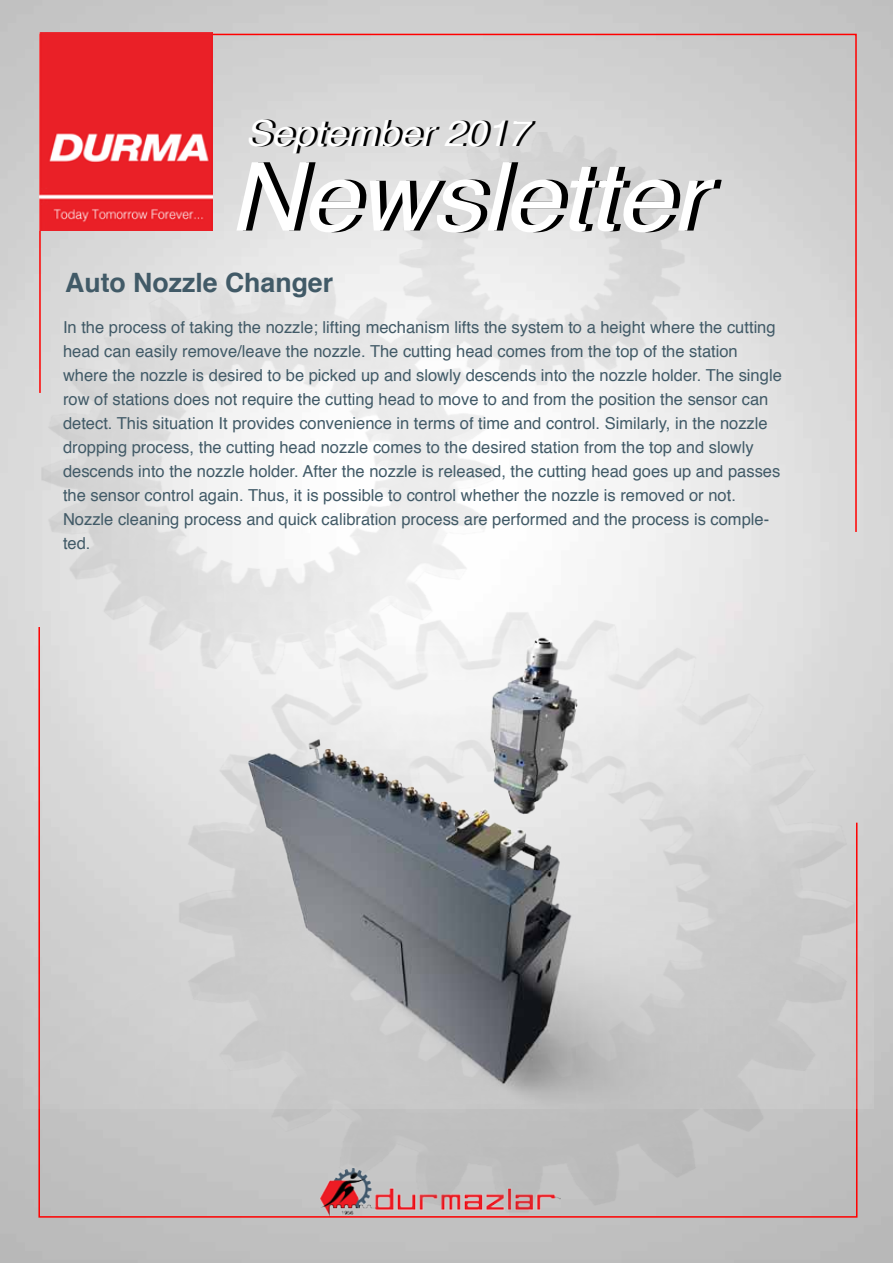
<style>
.page{position:relative;width:893px;height:1263px;background:#fff}
.page>*{position:absolute;margin:0;border:0;box-sizing:border-box;transform-origin:0 0}
.t1{font:italic 95.25px "Helvetica";color:#000;scale:1.06 1}
.t2{font:italic 36.15px "Helvetica";color:#000;scale:1.06 1}
.t3{font:700 26.7px "Helvetica";color:#415a67}
.t4{font:16.5px/24px "Helvetica";color:#415a67}
</style>
<div class="page">
<img style="left:1px;top:1px;width:891px;height:1261px">
<img style="left:41px;top:533px;width:814px;height:43px">
<svg style="left:38px;top:33px;width:819px;height:500px"></svg>
<div style="left:38px;top:1109px;width:820px;height:109px;background:#c1c1c1"></div>
<img style="left:39px;top:33px;width:174px;height:198px">
<img style="left:23px;top:577px;width:851px;height:531px">
<h2 class="t2" style="left:249px;top:105px;width:268px">September 2017</h2>
<h1 class="t1" style="left:235px;top:122px;width:451px">Newsletter</h1>
<h3 class="t3" style="left:65px;top:261px;width:269px">Auto Nozzle Changer</h3>
<p class="t4" style="left:63px;top:316px;width:720px">In the process of taking the nozzle; lifting mechanism lifts the system to a height where the cutting head can easily remove/leave the nozzle. The cutting head comes from the top of the station where the nozzle is desired to be picked up and slowly descends into the nozzle holder. The single row of stations does not require the cutting head to move to and from the position the sensor can detect. This situation It provides convenience in terms of time and control. Similarly, in the nozzle dropping process, the cutting head nozzle comes to the desired station from the top and slowly descends into the nozzle holder. After the nozzle is released, the cutting head goes up and passes the sensor control again. Thus, it is possible to control whether the nozzle is removed or not.<br>Nozzle cleaning process and quick calibration process are performed and the process is comple&shy;ted.</p>
</div>
